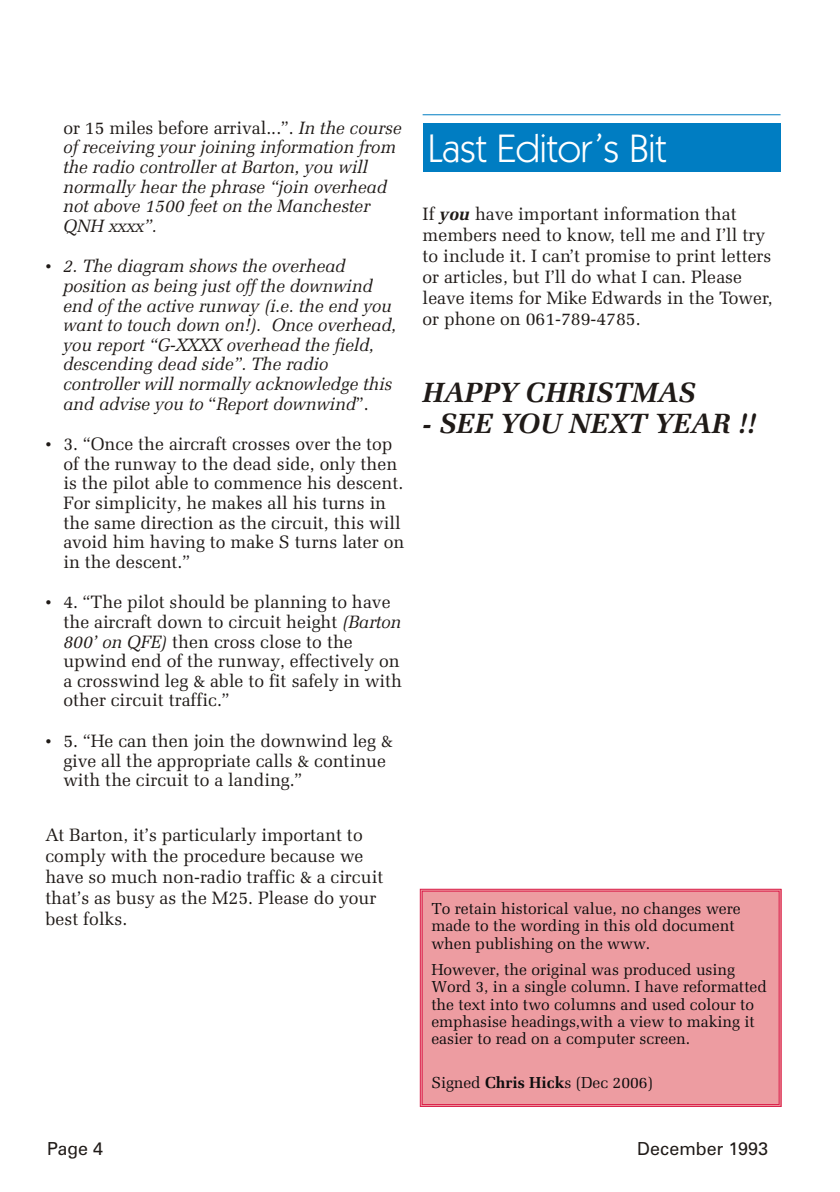
<style>
.page{position:relative;width:840px;height:1192px;background:#fff}
.page>*{position:absolute;margin:0;border:0;box-sizing:border-box;transform-origin:0 0}
.t1{font:40px "Kabel Bk BT";color:#fff}
.t2{font:italic 700 28px "Zapf Ellipt BT";color:#1f1a17}
.t3{font:18px/19.6px "Zapf Ellipt BT";color:#1f1a17}
.t4{font:italic 18px/19.6px "Zapf Ellipt BT";color:#1f1a17}
.t5{font:18px "Zurich BT";color:#1f1a17}
.t6{font:16px/17.4px "Zapf Ellipt BT";letter-spacing:-.005em;color:#0d0d0d}
.s1{font-style:normal}
.s2{font-family:"Times New Roman";font-style:normal;font-size:17.2px}
.s3{font-family:"Times New Roman";font-size:17.2px}
.s4{font-style:italic}
.s5{font-weight:700;font-style:italic}
.s6{font-weight:700}
</style>
<div class="page">
<div style="left:423px;top:123px;width:358px;height:48px;background:#007dc2"></div>
<hr style="left:423px;top:114px;width:358px;height:1px;background:#007dc2">
<div style="left:420px;top:889px;width:361px;height:218px;background:#ed9ca1"></div>
<div style="left:420px;top:889px;width:361px;height:218px;border:1px solid #db214d"></div>
<div style="left:422px;top:891px;width:357px;height:214px;border:1px solid #db214d"></div>
<p class="t4" style="left:63px;top:119px;width:340px"><span class="s1">or 15 miles before arrival...”.</span> In the course of receiving your joining information from the radio controller at Barton, you will normally hear the phrase “join overhead not above 1500 feet on the Manchester QNH xxxx”.</p>
<p class="t4" style="left:63px;top:258px;width:335px;text-indent:-18px"><span class="s2">•</span> 2. The diagram shows the overhead position as being just off the downwind end of the active runway (i.e. the end you want to touch down on!). Once overhead, you report “G-XXXX overhead the field, descending dead side”. The radio controller will normally acknowledge this and advise you to <span class="s1">“</span>Report downwind<span class="s1">”.</span></p>
<p class="t3" style="left:63px;top:436px;width:342px;text-indent:-18px"><span class="s3">•</span> 3. “Once the aircraft crosses over the top of the runway to the dead side, only then is the pilot able to commence his descent.<br>For simplicity, he makes all his turns in the same direction as the circuit, this will avoid him having to make S turns later on in the descent.”</p>
<p class="t3" style="left:63px;top:594px;width:340px;text-indent:-18px"><span class="s3">•</span> 4. “The pilot should be planning to have the aircraft down to circuit height <span class="s4">(Barton 800’ on QFE)</span> then cross close to the upwind end of the runway, effectively on a crosswind leg &amp; able to fit safely in with other circuit traffic.”</p>
<p class="t3" style="left:63px;top:733px;width:331px;text-indent:-18px"><span class="s3">•</span> 5. “He can then join the downwind leg &amp; give all the appropriate calls &amp; continue with the circuit to a landing.”</p>
<p class="t3" style="left:45px;top:826px;width:340px;line-height:21.2px">At Barton, it’s particularly important to comply with the procedure because we have so much non-radio traffic &amp; a circuit that’s as busy as the M25. Please do your best folks.</p>
<h1 class="t1" style="left:428px;top:132px;width:239px">Last Editor’s Bit</h1>
<p class="t3" style="left:423px;top:204px;width:352px;line-height:21.2px">If <span class="s5">you</span> have important information that members need to know, tell me and I’ll try to include it. I can’t promise to print letters or articles, but I’ll do what I can. Please leave items for Mike Edwards in the Tower, or phone on 061-789-4785.</p>
<h2 class="t2" style="left:423px;top:381px;width:274px">HAPPY CHRISTMAS</h2>
<h2 class="t2" style="left:423px;top:411px;width:336px">- SEE YOU NEXT YEAR !!</h2>
<p class="t6" style="left:431px;top:901px;width:311px">To retain historical value, no changes were made to the wording in this old document when publishing on the www.</p>
<p class="t6" style="left:431px;top:962px;width:337px">However, the original was produced using Word 3, in a single column. I have reformatted the text into two columns and used colour to emphasise headings,with a view to making it easier to read on a computer screen.</p>
<p class="t6" style="left:431px;top:1075px;width:223px">Signed <span class="s6">Chris Hick</span>s (Dec 2006)</p>
<p class="t5" style="left:47px;top:1141px;width:58px">Page 4</p>
<p class="t5" style="left:637px;top:1141px;width:132px">December 1993</p>
</div>
